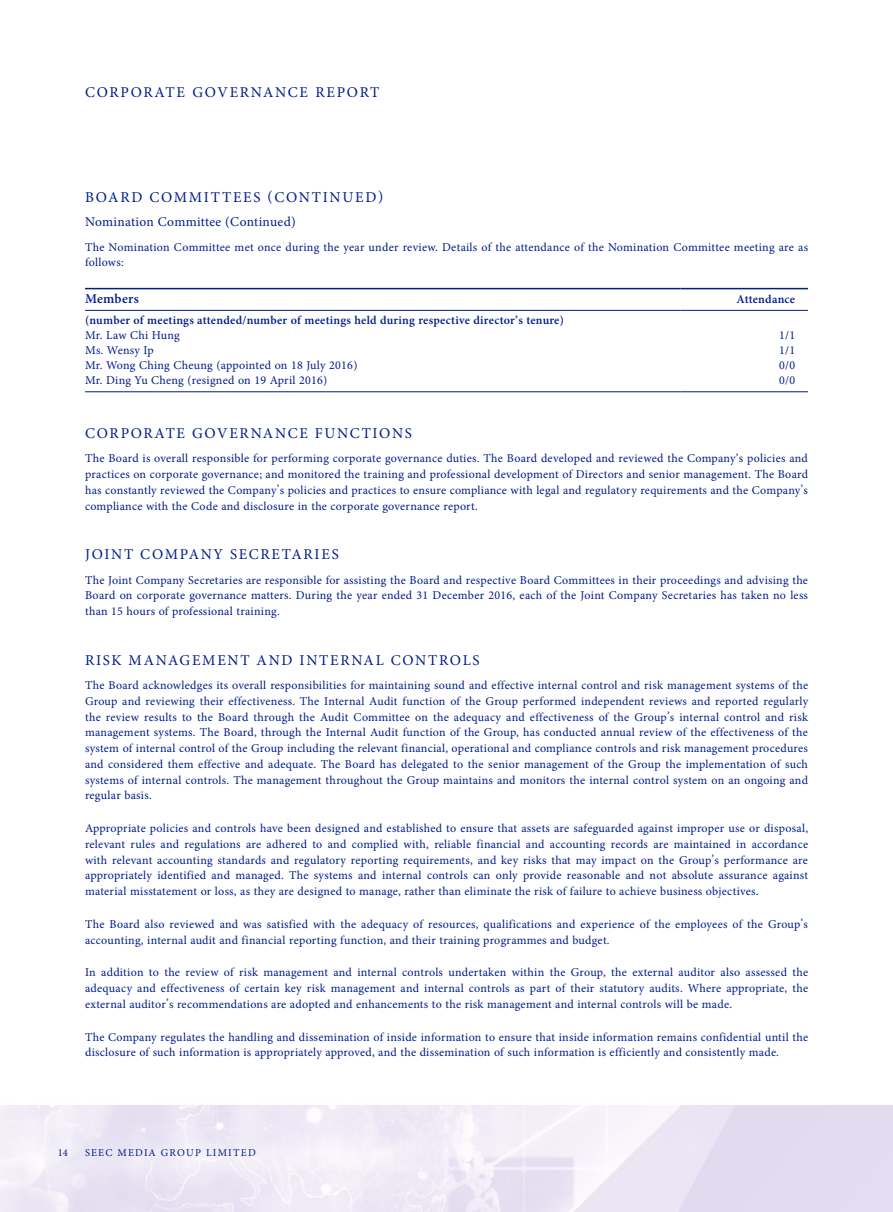
<style>
.page{position:relative;width:893px;height:1212px;background:#fff}
.page>*{position:absolute;margin:0;border:0;box-sizing:border-box;transform-origin:0 0}
.t1{font:15px "Minion Pro";letter-spacing:.115em;color:#001c88}
.t2{font:13.5px "Minion Pro";letter-spacing:.025em;color:#001c88}
.t3{font:600 13.5px "Minion Pro";letter-spacing:.02em;color:#001c88}
.t4{font:12px/15.8px "Minion Pro";letter-spacing:.025em;color:#001c88;text-align:justify}
.t5{font:600 12px "Minion Pro";letter-spacing:.02em;color:#001c88}
.t6{font:10.5px "Minion Pro";letter-spacing:.115em;color:#001c88}
</style>
<div class="page">
<hr style="left:85px;top:288px;width:595px;height:1px;background:#001c88">
<hr style="left:680px;top:288px;width:128px;height:1px;background:#001c88">
<hr style="left:85px;top:310px;width:595px;height:1px;background:#001c88">
<hr style="left:680px;top:310px;width:128px;height:1px;background:#001c88">
<hr style="left:85px;top:391px;width:595px;height:1px;background:#001c88">
<hr style="left:680px;top:391px;width:128px;height:1px;background:#001c88">
<p class="t1" style="left:85px;top:82px;width:296px">CORPORATE GOVERNANCE REPORT</p>
<p class="t1" style="left:85px;top:187px;width:300px">BOARD COMMITTEES (CONTINUED)</p>
<p class="t2" style="left:85px;top:213px;width:212px">Nomination Committee (Continued)</p>
<p class="t4" style="left:85px;top:239px;width:724px">The Nomination Committee met once during the year under review. Details of the attendance of the Nomination Committee meeting are as follows:</p>
<p class="t3" style="left:85px;top:289px;width:55px">Members</p>
<p class="t5" style="left:736px;top:291px;width:60px">Attendance</p>
<p class="t5" style="left:85px;top:312px;width:480px">(number of meetings attended/number of meetings held during respective director’s tenure)</p>
<p class="t4" style="left:85px;top:328px;width:96px">Mr. Law Chi Hung</p>
<p class="t4" style="left:779px;top:328px;width:18px">1/1</p>
<p class="t4" style="left:85px;top:343px;width:70px">Ms. Wensy Ip</p>
<p class="t4" style="left:779px;top:343px;width:18px">1/1</p>
<p class="t4" style="left:85px;top:358px;width:274px">Mr. Wong Ching Cheung (appointed on 18 July 2016)</p>
<p class="t4" style="left:779px;top:358px;width:18px">0/0</p>
<p class="t4" style="left:85px;top:373px;width:244px">Mr. Ding Yu Cheng (resigned on 19 April 2016)</p>
<p class="t4" style="left:779px;top:373px;width:18px">0/0</p>
<p class="t1" style="left:85px;top:423px;width:328px">CORPORATE GOVERNANCE FUNCTIONS</p>
<p class="t4" style="left:85px;top:451px;width:724px">The Board is overall responsible for performing corporate governance duties. The Board developed and reviewed the Company’s policies and practices on corporate governance; and monitored the training and professional development of Directors and senior management. The Board has constantly reviewed the Company’s policies and practices to ensure compliance with legal and regulatory requirements and the Company’s compliance with the Code and disclosure in the corporate governance report.</p>
<p class="t1" style="left:85px;top:544px;width:255px">JOINT COMPANY SECRETARIES</p>
<p class="t4" style="left:85px;top:572px;width:724px">The Joint Company Secretaries are responsible for assisting the Board and respective Board Committees in their proceedings and advising the Board on corporate governance matters. During the year ended 31 December 2016, each of the Joint Company Secretaries has taken no less than 15 hours of professional training.</p>
<p class="t1" style="left:85px;top:650px;width:396px">RISK MANAGEMENT AND INTERNAL CONTROLS</p>
<p class="t4" style="left:85px;top:677px;width:725px">The Board acknowledges its overall responsibilities for maintaining sound and effective internal control and risk management systems of the Group and reviewing their effectiveness. The Internal Audit function of the Group performed independent reviews and reported regularly the review results to the Board through the Audit Committee on the adequacy and effectiveness of the Group’s internal control and risk management systems. The Board, through the Internal Audit function of the Group, has conducted annual review of the effectiveness of the system of internal control of the Group including the relevant financial, operational and compliance controls and risk management procedures and considered them effective and adequate. The Board has delegated to the senior management of the Group the implementation of such systems of internal controls. The management throughout the Group maintains and monitors the internal control system on an ongoing and regular basis.</p>
<p class="t4" style="left:85px;top:820px;width:725px">Appropriate policies and controls have been designed and established to ensure that assets are safeguarded against improper use or disposal, relevant rules and regulations are adhered to and complied with, reliable financial and accounting records are maintained in accordance with relevant accounting standards and regulatory reporting requirements, and key risks that may impact on the Group’s performance are appropriately identified and managed. The systems and internal controls can only provide reasonable and not absolute assurance against material misstatement or loss, as they are designed to manage, rather than eliminate the risk of failure to achieve business objectives.</p>
<p class="t4" style="left:85px;top:916px;width:724px">The Board also reviewed and was satisfied with the adequacy of resources, qualifications and experience of the employees of the Group’s accounting, internal audit and financial reporting function, and their training programmes and budget.</p>
<p class="t4" style="left:85px;top:965px;width:725px">In addition to the review of risk management and internal controls undertaken within the Group, the external auditor also assessed the adequacy and effectiveness of certain key risk management and internal controls as part of their statutory audits. Where appropriate, the external auditor’s recommendations are adopted and enhancements to the risk management and internal controls will be made.</p>
<p class="t4" style="left:85px;top:1029px;width:725px">The Company regulates the handling and dissemination of inside information to ensure that inside information remains confidential until the disclosure of such information is appropriately approved, and the dissemination of such information is efficiently and consistently made.</p>
<p class="t6" style="left:58px;top:1146px;width:12px">14</p>
<p class="t6" style="left:85px;top:1146px;width:172px">SEEC MEDIA GROUP LIMITED</p>
</div>
